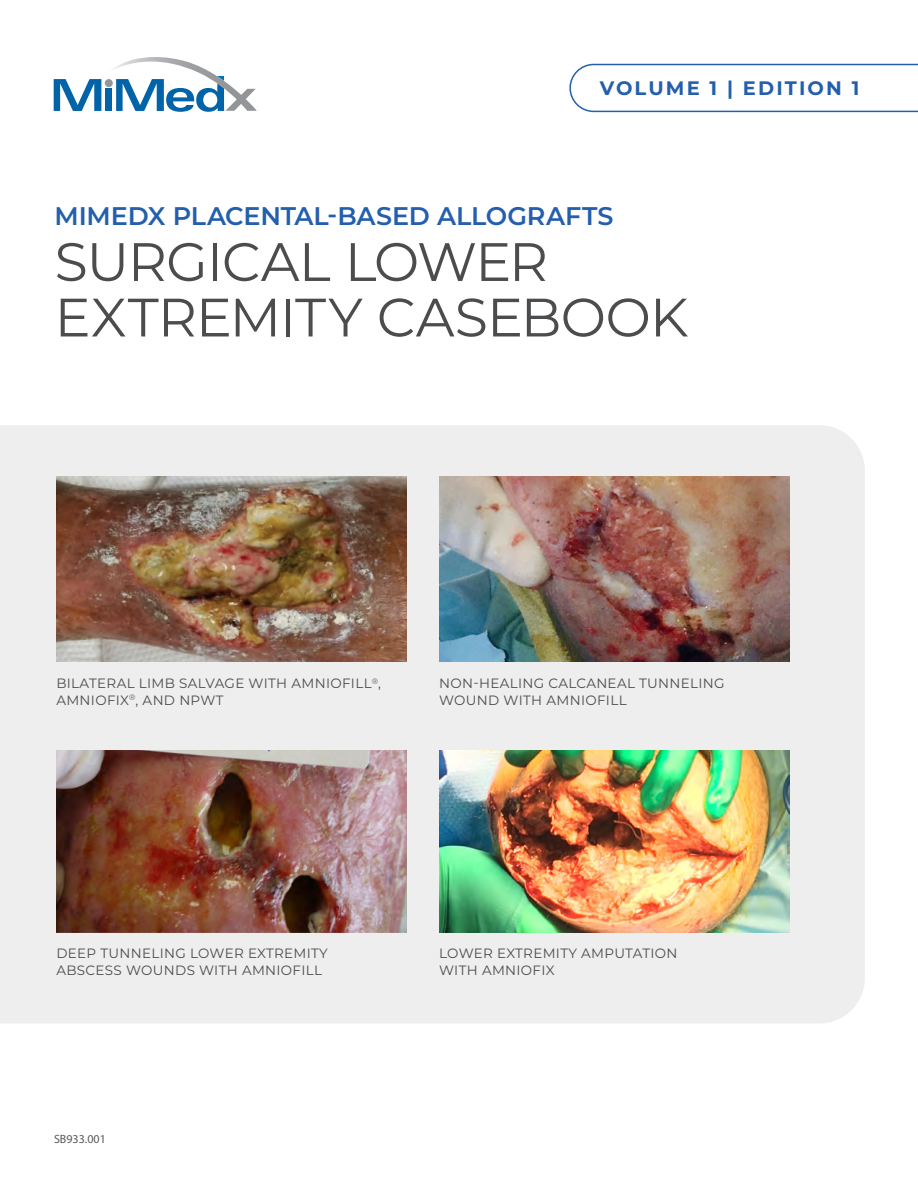
<style>
.page{position:relative;width:918px;height:1188px;background:#fff}
.page>*{position:absolute;margin:0;border:0;box-sizing:border-box;transform-origin:0 0}
.t1{font:54px/55.5px "Montserrat";letter-spacing:-.015em;color:#4b4c4d}
.t2{font:600 25.5px "Montserrat";letter-spacing:-.005em;color:#235fad}
.t3{font:700 19.5px "Montserrat";letter-spacing:.11em;color:#235fad}
.t4{font:13.5px/16.2px "Montserrat";letter-spacing:.025em;color:#4b4c4d}
.t5{font:12px "Myriad Pro";color:#57585a}
</style>
<div class="page">
<div style="left:0;top:425px;width:865px;height:598px;background:#eeeeef"></div>
<svg style="left:54px;top:79px;width:47px;height:32px"></svg>
<div style="left:105px;top:89px;width:7px;height:22px;background:#0163a8"></div>
<div style="left:105px;top:79px;width:8px;height:8px;background:#939598;border-radius:50%"></div>
<img style="left:107px;top:57px;width:150px;height:54px">
<svg style="left:116px;top:76px;width:108px;height:36px"></svg>
<svg style="left:569px;top:64px;width:349px;height:48px"></svg>
<img style="left:439px;top:751px;width:350px;height:182px">
<img style="left:56px;top:751px;width:351px;height:182px">
<img style="left:439px;top:477px;width:350px;height:184px">
<img style="left:56px;top:477px;width:351px;height:184px">
<p class="t3" style="left:600px;top:74px;width:261px">VOLUME 1 | EDITION 1</p>
<p class="t2" style="left:55px;top:198px;width:561px">MIMEDX PLACENTAL-BASED ALLOGRAFTS</p>
<p class="t1" style="left:55px;top:232px;width:635px">SURGICAL LOWER<br>EXTREMITY CASEBOOK</p>
<p class="t4" style="left:56px;top:675px;width:326px">BILATERAL LIMB SALVAGE WITH AMNIOFILL<sup>®</sup>,<br>AMNIOFIX<sup>®</sup>, AND NPWT</p>
<p class="t4" style="left:439px;top:675px;width:287px">NON-HEALING CALCANEAL TUNNELING<br>WOUND WITH AMNIOFILL</p>
<p class="t4" style="left:56px;top:945px;width:273px">DEEP TUNNELING LOWER EXTREMITY<br>ABSCESS WOUNDS WITH AMNIOFILL</p>
<p class="t5" style="left:54px;top:1132px;width:53px">SB933.001</p>
<p class="t4" style="left:439px;top:945px;width:240px">LOWER EXTREMITY AMPUTATION<br>WITH AMNIOFIX</p>
</div>
